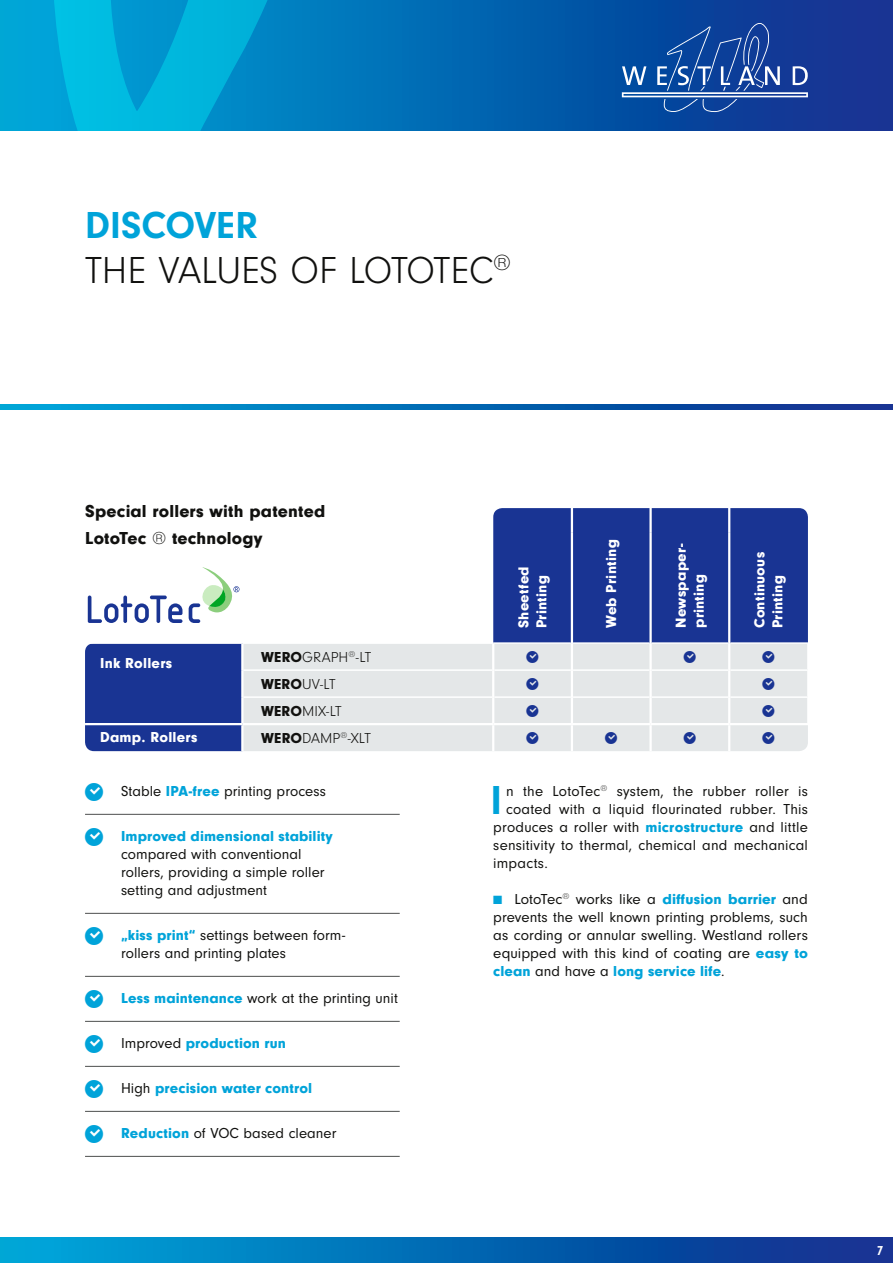
<style>
.page{position:relative;width:893px;height:1263px;background:#fff}
.page>*{position:absolute;margin:0;border:0;box-sizing:border-box;transform-origin:0 0}
.t1{font:700 42px "Neuzeit Gro";color:#00a3d9}
.t2{font:300 39px/45px "Neuzeit Gro";letter-spacing:-.005em;color:#11110f}
.t3{font:900 18px/27px "Neuzeit Gro";letter-spacing:.01em;color:#11110f}
.t4{font:15px/18px "Neuzeit Gro";letter-spacing:.005em;color:#11110f}
.t5{font:900 15px/18px "Neuzeit Gro";letter-spacing:.015em;color:#fff}
.t6{font:900 15px "Neuzeit Gro";letter-spacing:.01em;color:#00a3d9}
.t7{font:300 15px/27px "Neuzeit Gro";color:#11110f}
.t8{font:700 13.5px "Neuzeit Gro";color:#fff}
.s1{font-weight:700;color:#00a3d9}
.s2{font-weight:300}
.s3{font-weight:900}
.s4{font-weight:900;color:#00a3d9}
.s5{font-weight:400;color:#11110f}
.s6{color:#00a3d9}
</style>
<div class="page">
<div style="left:0;top:1237px;width:893px;height:26px;background:linear-gradient(to right,#00a9da,#0e2a8c)"></div>
<svg style="left:0;top:405px;width:893px;height:4px;background:#0469b3"></svg>
<svg style="left:351px;top:0;width:542px;height:130px;background:#0654a6"></svg>
<svg style="left:0;top:0;width:351px;height:130px;background:#009ed1"></svg>
<svg style="left:622px;top:23px;width:186px;height:89px;background:#2758a6"></svg>
<svg style="left:88px;top:595px;width:94px;height:28px"></svg>
<svg style="left:188px;top:567px;width:52px;height:56px"></svg>
<div style="left:243px;top:644px;width:565px;height:107px;background:#e4e7e8"></div>
<div style="left:493px;top:508px;width:315px;height:134px;background:#193493"></div>
<div style="left:85px;top:644px;width:156px;height:107px;background:#193493"></div>
<hr style="left:85px;top:814px;width:315px;height:1px;background:#4d4f4e">
<hr style="left:85px;top:913px;width:315px;height:1px;background:#4d4f4e">
<hr style="left:85px;top:976px;width:315px;height:1px;background:#4d4f4e">
<hr style="left:85px;top:1021px;width:315px;height:1px;background:#4d4f4e">
<hr style="left:85px;top:1066px;width:315px;height:1px;background:#4d4f4e">
<hr style="left:85px;top:1111px;width:315px;height:1px;background:#4d4f4e">
<hr style="left:85px;top:1156px;width:315px;height:1px;background:#4d4f4e">
<hr style="left:243px;top:669px;width:249px;height:2px;background:#fff">
<hr style="left:494px;top:669px;width:77px;height:2px;background:#fff">
<hr style="left:573px;top:669px;width:76px;height:2px;background:#fff">
<hr style="left:652px;top:669px;width:76px;height:2px;background:#fff">
<hr style="left:730px;top:669px;width:79px;height:2px;background:#fff">
<hr style="left:243px;top:696px;width:249px;height:2px;background:#fff">
<hr style="left:494px;top:696px;width:77px;height:2px;background:#fff">
<hr style="left:573px;top:696px;width:76px;height:2px;background:#fff">
<hr style="left:652px;top:696px;width:76px;height:2px;background:#fff">
<hr style="left:730px;top:696px;width:79px;height:2px;background:#fff">
<hr style="left:571px;top:507px;width:2px;height:25px;background:#fff">
<hr style="left:571px;top:532px;width:2px;height:111px;background:#fff">
<hr style="left:571px;top:643px;width:2px;height:27px;background:#fff">
<hr style="left:571px;top:670px;width:2px;height:27px;background:#fff">
<hr style="left:571px;top:697px;width:2px;height:26px;background:#fff">
<hr style="left:571px;top:725px;width:2px;height:26px;background:#fff">
<hr style="left:649px;top:507px;width:3px;height:25px;background:#fff">
<hr style="left:728px;top:507px;width:2px;height:25px;background:#fff">
<hr style="left:649px;top:532px;width:3px;height:111px;background:#fff">
<hr style="left:728px;top:532px;width:2px;height:111px;background:#fff">
<hr style="left:649px;top:643px;width:3px;height:27px;background:#fff">
<hr style="left:728px;top:643px;width:2px;height:27px;background:#fff">
<hr style="left:649px;top:670px;width:3px;height:27px;background:#fff">
<hr style="left:728px;top:670px;width:2px;height:27px;background:#fff">
<hr style="left:649px;top:697px;width:3px;height:26px;background:#fff">
<hr style="left:728px;top:697px;width:2px;height:26px;background:#fff">
<hr style="left:649px;top:725px;width:3px;height:26px;background:#fff">
<hr style="left:728px;top:725px;width:2px;height:26px;background:#fff">
<hr style="left:492px;top:644px;width:2px;height:26px;background:#fff">
<hr style="left:492px;top:670px;width:2px;height:27px;background:#fff">
<hr style="left:492px;top:697px;width:2px;height:26px;background:#fff">
<hr style="left:492px;top:725px;width:2px;height:26px;background:#fff">
<hr style="left:807px;top:644px;width:2px;height:25px;background:#fff">
<hr style="left:807px;top:671px;width:2px;height:25px;background:#fff">
<hr style="left:807px;top:698px;width:2px;height:25px;background:#fff">
<hr style="left:85px;top:723px;width:157px;height:2px;background:#fff">
<hr style="left:242px;top:723px;width:251px;height:2px;background:#fff">
<hr style="left:493px;top:723px;width:79px;height:2px;background:#fff">
<hr style="left:572px;top:723px;width:79px;height:2px;background:#fff">
<hr style="left:651px;top:723px;width:78px;height:2px;background:#fff">
<hr style="left:729px;top:723px;width:80px;height:2px;background:#fff">
<svg style="left:527px;top:650px;width:12px;height:13px"></svg>
<svg style="left:684px;top:650px;width:12px;height:13px"></svg>
<svg style="left:763px;top:650px;width:12px;height:13px"></svg>
<svg style="left:527px;top:677px;width:12px;height:13px"></svg>
<svg style="left:763px;top:677px;width:12px;height:13px"></svg>
<svg style="left:527px;top:704px;width:12px;height:13px"></svg>
<svg style="left:763px;top:704px;width:12px;height:13px"></svg>
<svg style="left:527px;top:731px;width:12px;height:13px"></svg>
<svg style="left:605px;top:731px;width:12px;height:13px"></svg>
<svg style="left:684px;top:731px;width:12px;height:13px"></svg>
<svg style="left:763px;top:731px;width:12px;height:13px"></svg>
<h2 class="t2" style="left:85px;top:204px;width:427px"><span class="s1">DISCOVER<br></span>THE VALUES OF LOTOTEC<sup>®</sup></h2>
<p class="t3" style="left:85px;top:498px;width:242px">Special rollers with patented<br>LotoTec <span class="s2">®</span> technology</p>
<p class="t5" style="left:100px;top:654px;width:74px">Ink Rollers</p>
<p class="t7" style="left:261px;top:643px;width:112px"><span class="s3">WERO</span>GRAPH<sup>®</sup>-LT<br><span class="s3">WERO</span>UV-LT<br><span class="s3">WERO</span>MIX-LT</p>
<p class="t5" style="left:100px;top:728px;width:99px">Damp. Rollers</p>
<p class="t7" style="left:261px;top:724px;width:111px"><span class="s3">WERO</span>DAMP<sup>®</sup>-XLT</p>
<p class="t4" style="left:121px;top:782px;width:206px">Stable <span class="s4">IPA-free</span> printing process</p>
<p class="t6" style="left:121px;top:828px;width:213px">Improved dimensional stability</p>
<p class="t4" style="left:121px;top:845px;width:205px">compared with conventional rollers, providing a simple roller setting and adjustment</p>
<p class="t4" style="left:121px;top:926px;width:226px"><span class="s4">„kiss print“</span> settings between form&shy;rollers and printing plates</p>
<p class="t4" style="left:121px;top:989px;width:278px"><span class="s4">Less maintenance</span> work at the printing unit</p>
<p class="t6" style="left:121px;top:1035px;width:166px"><span class="s5">Improved</span> production run</p>
<p class="t6" style="left:121px;top:1080px;width:193px"><span class="s5">High</span> precision water control</p>
<p class="t4" style="left:121px;top:1124px;width:217px"><span class="s4">Reduction</span> of VOC based cleaner</p>
<p class="t5" style="left:515px;top:628px;width:63px;rotate:-90deg">Sheetfed<br>Printing</p>
<p class="t5" style="left:602px;top:628px;width:90px;rotate:-90deg">Web Printing</p>
<p class="t5" style="left:672px;top:628px;width:86px;rotate:-90deg">Newspaper&shy;printing</p>
<p class="t5" style="left:751px;top:628px;width:78px;rotate:-90deg">Continuous<br>Printing</p>
<h1 class="t1" style="left:490px;top:777px;width:13px">I</h1>
<p class="t4" style="left:506px;top:782px;width:303px">n the LotoTec<sup>®</sup> system, the rubber roller is</p>
<p class="t4" style="left:506px;top:800px;width:303px">coated with a liquid flourinated rubber. This</p>
<p class="t4" style="left:493px;top:818px;width:316px">produces a roller with <span class="s4">microstructure</span> and little</p>
<p class="t4" style="left:493px;top:836px;width:316px">sensitivity to thermal, chemical and mechanical</p>
<p class="t4" style="left:493px;top:854px;width:56px">impacts.</p>
<p class="t4" style="left:493px;top:890px;width:316px;text-align:justify"><span class="s6">■</span> LotoTec<sup>®</sup> works like a <span class="s4">diffusion barrier</span> and prevents the well known printing problems, such as cording or annular swelling. Westland rollers equipped with this kind of coating are <span class="s4">easy to clean</span> and have a <span class="s4">long service life</span>.</p>
<p class="t8" style="left:877px;top:1243px;width:8px">7</p>
</div>
